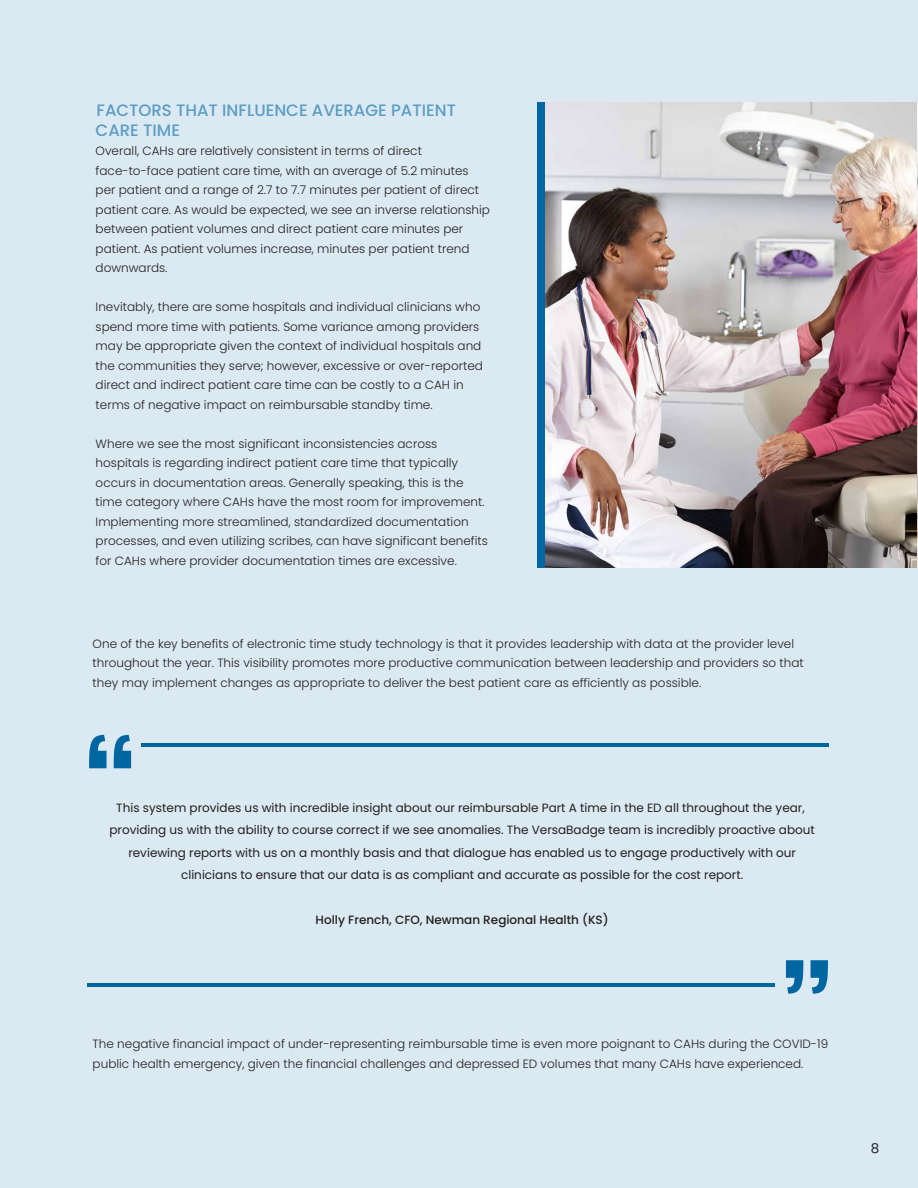
<style>
.page{position:relative;width:918px;height:1188px;background:#dbe9f2}
.page>*{position:absolute;margin:0;border:0;box-sizing:border-box;transform-origin:0 0}
.t1{font:800 115.35px "Oswald";color:#0066a1}
.t2{font:500 16.5px/19.8px "Poppins";color:#5c9dc4}
.t3{font:13.5px "Poppins";color:#231f20}
.t4{font:300 12px/19.5px "Poppins";color:#231f20}
.t5{font:12px/22.5px "Poppins";color:#231f20;text-align:center}
.t6{font:500 12px "Poppins";color:#231f20}
</style>
<div class="page">
<hr style="left:88px;top:983px;width:687px;height:4px;background:#0066a1">
<hr style="left:142px;top:743px;width:687px;height:4px;background:#0066a1">
<div style="left:537px;top:102px;width:9px;height:466px;background:#0066a1"></div>
<img style="left:546px;top:102px;width:370px;height:466px">
<h2 class="t2" style="left:96px;top:100px;width:362px">FACTORS THAT INFLUENCE AVERAGE PATIENT<br>CARE TIME</h2>
<p class="t4" style="left:96px;top:141px;width:396px">Overall, CAHs are relatively consistent in terms of direct face-to-face patient care time, with an average of 5.2 minutes per patient and a range of 2.7 to 7.7 minutes per patient of direct patient care. As would be expected, we see an inverse relationship between patient volumes and direct patient care minutes per patient. As patient volumes increase, minutes per patient trend downwards.</p>
<p class="t4" style="left:96px;top:297px;width:389px">Inevitably, there are some hospitals and individual clinicians who spend more time with patients. Some variance among providers may be appropriate given the context of individual hospitals and the communities they serve; however, excessive or over-reported direct and indirect patient care time can be costly to a CAH in terms of negative impact on reimbursable standby time.</p>
<p class="t4" style="left:96px;top:434px;width:394px">Where we see the most significant inconsistencies across hospitals is regarding indirect patient care time that typically occurs in documentation areas. Generally speaking, this is the time category where CAHs have the most room for improvement.<br>Implementing more streamlined, standardized documentation processes, and even utilizing scribes, can have significant benefits for CAHs where provider documentation times are excessive.</p>
<p class="t4" style="left:93px;top:634px;width:713px">One of the key benefits of electronic time study technology is that it provides leadership with data at the provider level throughout the year. This visibility promotes more productive communication between leadership and providers so that they may implement changes as appropriate to deliver the best patient care as efficiently as possible.</p>
<h1 class="t1" style="left:87px;top:721px;width:53px">“</h1>
<p class="t5" style="left:110px;top:796px;width:707px">This system provides us with incredible insight about our reimbursable Part A time in the ED all throughout the year, providing us with the ability to course correct if we see anomalies. The VersaBadge team is incredibly proactive about reviewing reports with us on a monthly basis and that dialogue has enabled us to engage productively with our clinicians to ensure that our data is as compliant and accurate as possible for the cost report.</p>
<p class="t6" style="left:316px;top:913px;width:295px">Holly French, CFO, Newman Regional Health (KS)</p>
<h1 class="t1" style="left:779px;top:946px;width:53px">”</h1>
<p class="t4" style="left:93px;top:1034px;width:737px">The negative financial impact of under-representing reimbursable time is even more poignant to CAHs during the COVID-19 public health emergency, given the financial challenges and depressed ED volumes that many CAHs have experienced.</p>
<p class="t3" style="left:871px;top:1140px;width:10px">8</p>
</div>
